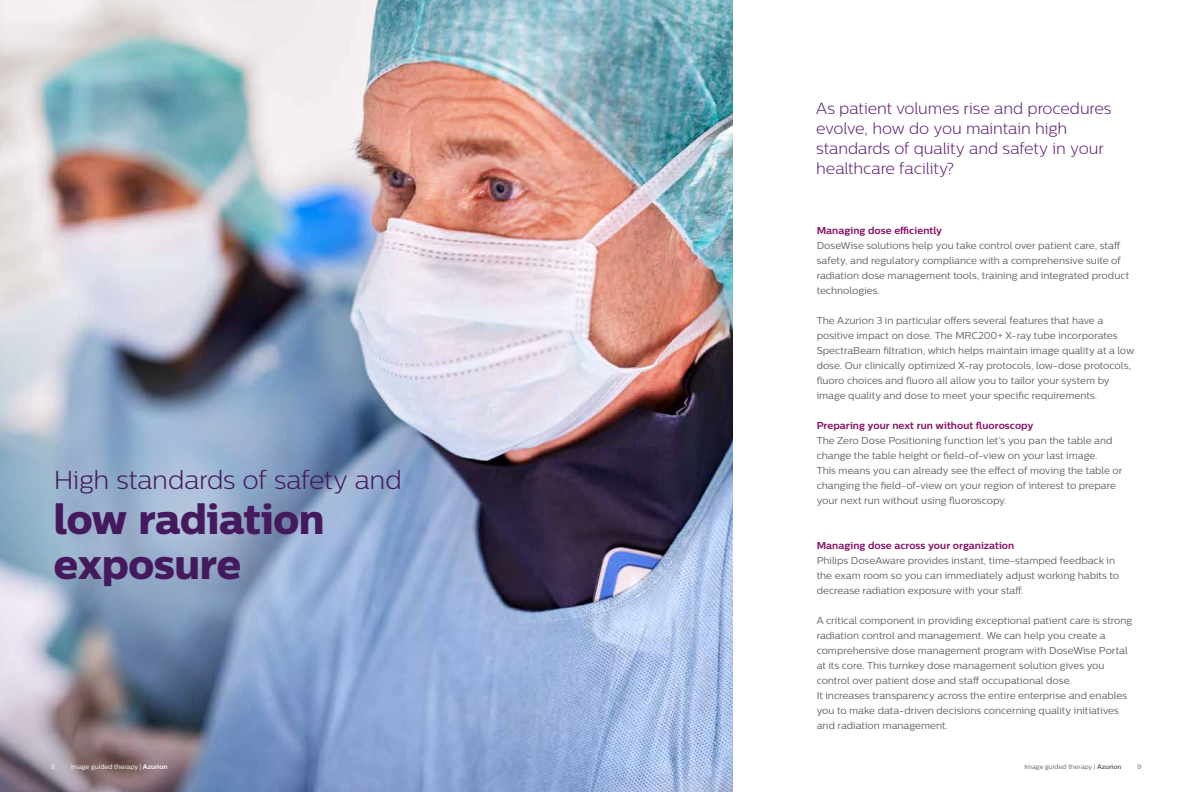
<style>
.page{position:relative;width:1191px;height:792px;background:#fff}
.page>*{position:absolute;margin:0;border:0;box-sizing:border-box;transform-origin:0 0}
.t1{font:42px/45px "Centrale Sans X Bold";letter-spacing:-.015em;color:#44195e}
.t2{font:300 26px "Centrale Sans";letter-spacing:-.01em;color:#44195e}
.t3{font:300 16px/20px "Centrale Sans";letter-spacing:-.005em;color:#5f1f76}
.t4{font:10px/15px "Centrale Sans";color:#636362}
.t5{font:700 10px "Centrale Sans";letter-spacing:.005em;color:#841063}
.t6{font:6.5px "Centrale Sans";color:#fff}
.t7{font:6.5px "Centrale Sans";color:#636362}
.s1{font-weight:700}
</style>
<div class="page">
<img style="left:0;top:0;width:733px;height:792px">
<svg style="left:0;top:312px;width:388px;height:414px;background:#8ea3c1"></svg>
<svg style="left:0;top:659px;width:161px;height:133px;background:#928791"></svg>
<h2 class="t2" style="left:54px;top:465px;width:349px">High standards of safety and</h2>
<h1 class="t1" style="left:54px;top:496px;width:272px">low radiation exposure</h1>
<h3 class="t3" style="left:816px;top:98px;width:297px">As patient volumes rise and procedures evolve, how do you maintain high standards of quality and safety in your healthcare facility?</h3>
<p class="t5" style="left:816px;top:224px;width:127px">Managing dose efficiently</p>
<p class="t4" style="left:816px;top:238px;width:314px">DoseWise solutions help you take control over patient care, staff safety, and regulatory compliance with a comprehensive suite of radiation dose management tools, training and integrated product technologies.</p>
<p class="t4" style="left:816px;top:313px;width:319px">The Azurion 3 in particular offers several features that have a positive impact on dose. The MRC200+ X-ray tube incorporates SpectraBeam filtration, which helps maintain image quality at a low dose. Our clinically optimized X-ray protocols, low-dose protocols, fluoro choices and fluoro all allow you to tailor your system by image quality and dose to meet your specific requirements.</p>
<p class="t5" style="left:816px;top:419px;width:218px">Preparing your next run without fluoroscopy</p>
<p class="t4" style="left:816px;top:433px;width:307px">The Zero Dose Positioning function let’s you pan the table and change the table height or field-of-view on your last image.<br>This means you can already see the effect of moving the table or changing the field-of-view on your region of interest to prepare your next run without using fluoroscopy.</p>
<p class="t5" style="left:816px;top:539px;width:199px">Managing dose across your organization</p>
<p class="t4" style="left:816px;top:553px;width:304px">Philips DoseAware provides instant, time-stamped feedback in the exam room so you can immediately adjust working habits to decrease radiation exposure with your staff.</p>
<p class="t4" style="left:816px;top:613px;width:317px">A critical component in providing exceptional patient care is strong radiation control and management. We can help you create a comprehensive dose management program with DoseWise Portal at its core. This turnkey dose management solution gives you control over patient dose and staff occupational dose.<br>It increases transparency across the entire enterprise and enables you to make data-driven decisions concerning quality initiatives and radiation management.</p>
<p class="t6" style="left:51px;top:763px;width:6px">8</p>
<p class="t6" style="left:70px;top:763px;width:99px">Image guided therapy | <span class="s1">Azurion</span></p>
<p class="t7" style="left:1024px;top:763px;width:99px">Image guided therapy | <span class="s1">Azurion</span></p>
<p class="t7" style="left:1137px;top:763px;width:6px">9</p>
</div>
